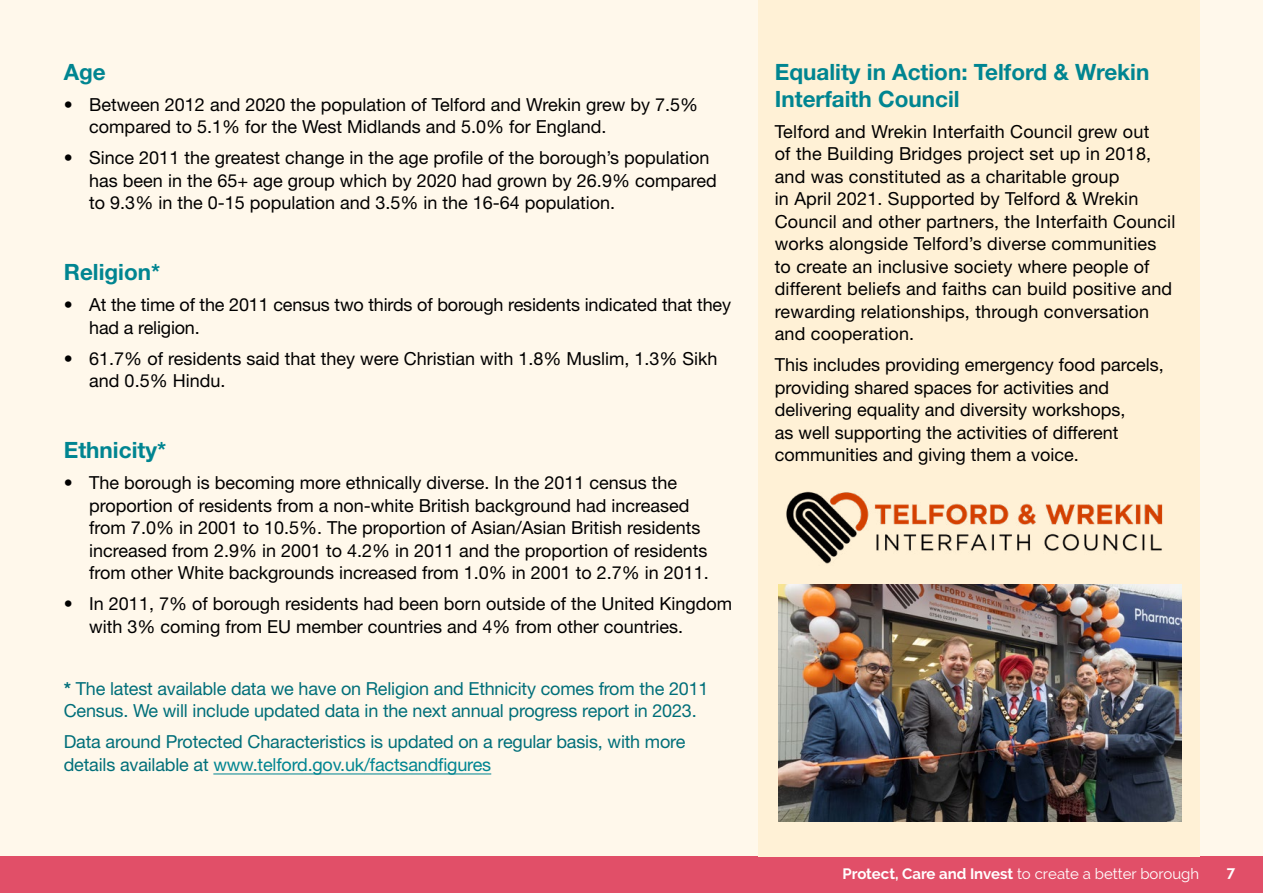
<style>
.page{position:relative;width:1263px;height:893px;background:#fff8eb}
.page>*{position:absolute;margin:0;border:0;box-sizing:border-box;transform-origin:0 0}
.Heading_3_15_18{font:700 22.5px/27px "Helvetica Neue LT Std";color:#008591}
.Body_Bullet{font:18px/22.5px "Helvetica Neue LT Std";color:#000}
.Body_12_15{font:18px/22.5px "Helvetica Neue LT Std";letter-spacing:.01em;color:#000}
.Body_12_15-2{font:18px/22.5px "Helvetica Neue LT Std";letter-spacing:-.01em;color:#006f7a}
.t1{font:15px "Raleway";color:#fff}
.t2{font:700 15px "Raleway";color:#fff}
.s1{font-weight:700}
.s2{color:#008591}
</style>
<div class="page">
<div style="left:0;top:856px;width:1263px;height:37px;background:#e14f68"></div>
<div style="left:758px;top:0;width:441px;height:856px;background:#fff1d6"></div>
<hr style="left:213px;top:774px;width:278px;height:1px;background:#008591">
<img style="left:786px;top:491px;width:377px;height:73px">
<img style="left:779px;top:585px;width:403px;height:237px">
<h3 class="Heading_3_15_18" style="left:64px;top:58px;width:44px">Age</h3>
<p class="Body_Bullet" style="left:89px;top:93px;width:610px;text-indent:-26px">• Between 2012 and 2020 the population of Telford and Wrekin grew by 7.5% compared to 5.1% for the West Midlands and 5.0% for England.</p>
<p class="Body_Bullet" style="left:89px;top:146px;width:629px;text-indent:-26px">• Since 2011 the greatest change in the age profile of the borough’s population has been in the 65+ age group which by 2020 had grown by 26.9% compared to 9.3% in the 0-15 population and 3.5% in the 16-64 population.</p>
<h3 class="Heading_3_15_18" style="left:64px;top:258px;width:98px">Religion*</h3>
<p class="Body_Bullet" style="left:89px;top:293px;width:643px;text-indent:-26px">• At the time of the 2011 census two thirds of borough residents indicated that they had a religion.</p>
<p class="Body_Bullet" style="left:89px;top:347px;width:630px;text-indent:-26px">• 61.7% of residents said that they were Christian with 1.8% Muslim, 1.3% Sikh and 0.5% Hindu.</p>
<h3 class="Heading_3_15_18" style="left:64px;top:436px;width:104px">Ethnicity*</h3>
<p class="Body_Bullet" style="left:89px;top:471px;width:621px;text-indent:-26px">• The borough is becoming more ethnically diverse. In the 2011 census the proportion of residents from a non-white British background had increased from 7.0% in 2001 to 10.5%. The proportion of Asian/Asian British residents increased from 2.9% in 2001 to 4.2% in 2011 and the proportion of residents from other White backgrounds increased from 1.0% in 2001 to 2.7% in 2011.</p>
<p class="Body_Bullet" style="left:89px;top:592px;width:644px;text-indent:-26px">• In 2011, 7% of borough residents had been born outside of the United Kingdom with 3% coming from EU member countries and 4% from other countries.</p>
<p class="Body_12_15-2" style="left:64px;top:677px;width:646px"><span class="s1">*</span> The latest available data we have on Religion and Ethnicity comes from the 2011<br>Census. We will include updated data in the next annual progress report in 2023.</p>
<p class="Body_12_15-2" style="left:64px;top:731px;width:623px">Data around Protected Characteristics is updated on a regular basis, with more details available at <span class="s2">www.telford.gov.uk/factsandfigures</span></p>
<h3 class="Heading_3_15_18" style="left:775px;top:58px;width:376px">Equality in Action: Telford &amp; Wrekin<br>Interfaith Council</h3>
<p class="Body_12_15" style="left:775px;top:120px;width:402px">Telford and Wrekin Interfaith Council grew out<br>of the Building Bridges project set up in 2018, and was constituted as a charitable group<br>in April 2021. Supported by Telford &amp; Wrekin Council and other partners, the Interfaith Council works alongside Telford’s diverse communities to create an inclusive society where people of different beliefs and faiths can build positive and rewarding relationships, through conversation and cooperation.</p>
<p class="Body_12_15" style="left:775px;top:353px;width:390px">This includes providing emergency food parcels, providing shared spaces for activities and delivering equality and diversity workshops,<br>as well supporting the activities of different communities and giving them a voice.</p>
<p class="t1" style="left:842px;top:865px;width:358px"><span class="s1">Protect, Care and Invest</span> to create a better borough</p>
<p class="t2" style="left:1227px;top:863px;width:10px">7</p>
</div>
